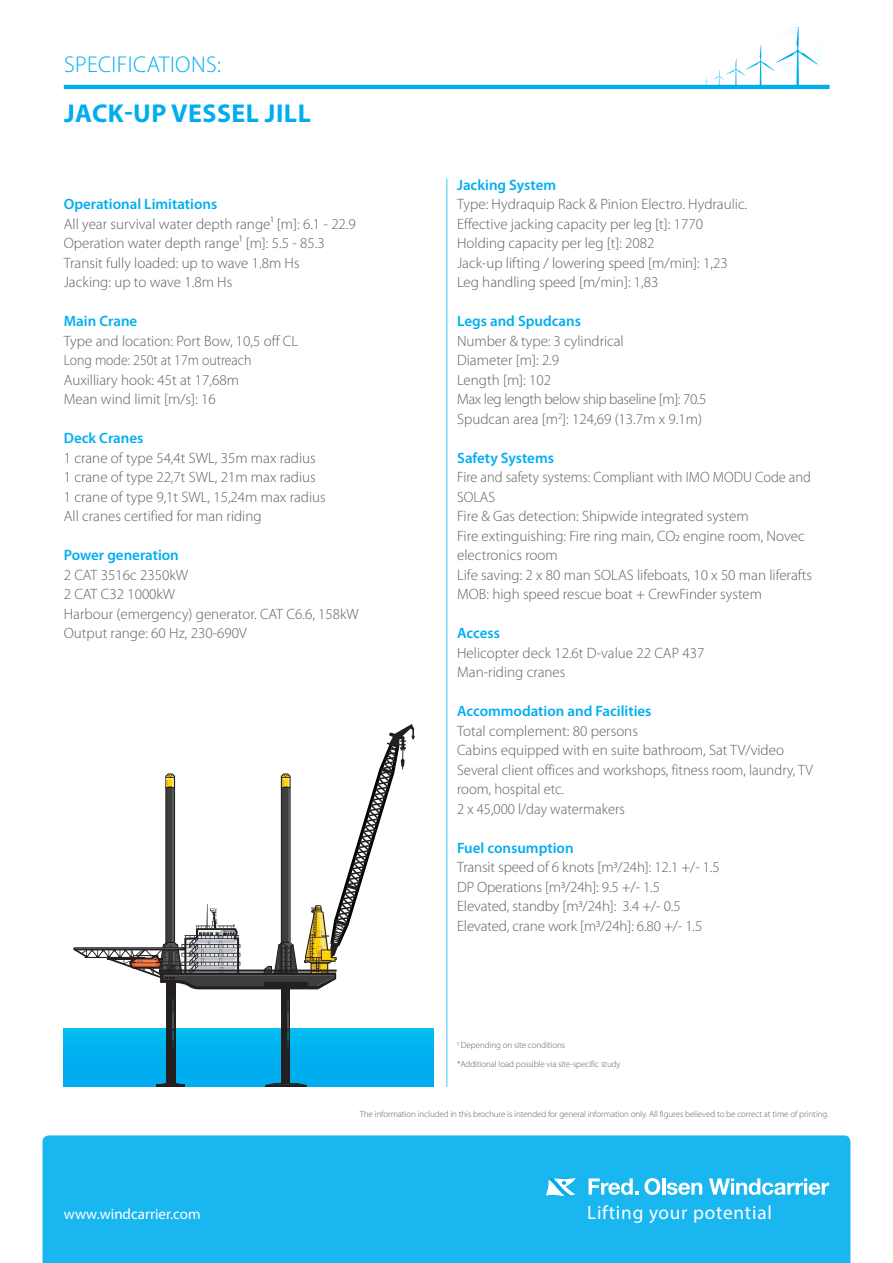
<style>
.page{position:relative;width:893px;height:1263px;background:#fff}
.page>*{position:absolute;margin:0;border:0;box-sizing:border-box;transform-origin:0 0}
.t1{font:700 25.95px "Myriad Pro";letter-spacing:.02em;color:#00aeef}
.t2{font:300 22.95px "Myriad Pro";letter-spacing:.02em;color:#00aeef}
.t3{font:19.2px "Myriad Pro";letter-spacing:.04em;color:#fff}
.t4{font:300 15px/19.5px "Myriad Pro";color:#5f5f62}
.t5{font:600 15px "Myriad Pro";color:#00aeef}
.t6{font:300 15px/19.5px "Myriad Pro";color:#5f5f62;scale:.96 1}
.t7{font:300 15px "Myriad Pro";letter-spacing:-.025em;color:#5f5f62}
.t8{font:300 15px "Myriad Pro";color:#5f5f62;scale:.92 1}
.t9{font:15px "Myriad Pro";color:#fff}
.t10{font:300 9px "Myriad Pro";letter-spacing:-.01em;color:#5f5f62}
</style>
<div class="page">
<hr style="left:446px;top:179px;width:1px;height:908px;background:#40c7f4">
<div style="left:64px;top:1029px;width:369px;height:58px;background:linear-gradient(to right,#00b2ef,#00b2ef)"></div>
<hr style="left:73px;top:947px;width:113px;height:3px;background:#231f20;border-radius:2px">
<hr style="left:265px;top:1085px;width:42px;height:2px;background:#231f20">
<svg style="left:265px;top:1083px;width:42px;height:2px"></svg>
<hr style="left:157px;top:1085px;width:28px;height:2px;background:#231f20">
<svg style="left:157px;top:1083px;width:28px;height:2px"></svg>
<div style="left:282px;top:988px;width:8px;height:96px;background:#231f20"></div>
<div style="left:166px;top:981px;width:9px;height:102px;background:#231f20"></div>
<svg style="left:287px;top:999px;width:2px;height:51px"></svg>
<svg style="left:172px;top:999px;width:2px;height:51px"></svg>
<svg style="left:74px;top:724px;width:341px;height:265px"></svg>
<div style="left:43px;top:1135px;width:807px;height:128px;background:#1ab6f0"></div>
<svg style="left:545px;top:1177px;width:32px;height:19px"></svg>
<svg style="left:589px;top:1178px;width:49px;height:17px"></svg>
<svg style="left:644px;top:1178px;width:16px;height:17px"></svg>
<hr style="left:662px;top:1178px;width:3px;height:16px;background:#fff">
<svg style="left:667px;top:1182px;width:35px;height:13px"></svg>
<svg style="left:709px;top:1178px;width:120px;height:17px"></svg>
<hr style="left:64px;top:85px;width:766px;height:4px;background:#00aeef">
<svg style="left:704px;top:27px;width:114px;height:58px"></svg>
<p class="t2" style="left:64px;top:52px;width:159px">SPECIFICATIONS:</p>
<p class="t1" style="left:64px;top:98px;width:248px">JACK-UP VESSEL JILL</p>
<p class="t5" style="left:64px;top:196px;width:155px">Operational Limitations</p>
<p class="t4" style="left:64px;top:214px;width:294px">All year survival water depth range¹ [m]: 6.1 - 22.9</p>
<p class="t4" style="left:64px;top:234px;width:262px">Operation water depth range¹ [m]: 5.5 - 85.3</p>
<p class="t4" style="left:64px;top:253px;width:237px">Transit fully loaded: up to wave 1.8m Hs</p>
<p class="t4" style="left:64px;top:273px;width:170px">Jacking: up to wave 1.8m Hs</p>
<p class="t5" style="left:64px;top:313px;width:75px">Main Crane</p>
<p class="t4" style="left:64px;top:331px;width:236px">Type and location: Port Bow, 10,5 off CL</p>
<p class="t8" style="left:64px;top:352px;width:205px">Long mode: 250t at 17m outreach</p>
<p class="t4" style="left:64px;top:370px;width:177px">Auxilliary hook: 45t at 17,68m</p>
<p class="t4" style="left:64px;top:390px;width:153px">Mean wind limit [m/s]: 16</p>
<p class="t5" style="left:64px;top:430px;width:81px">Deck Cranes</p>
<p class="t4" style="left:64px;top:448px;width:254px">1 crane of type 54,4t SWL, 35m max radius</p>
<p class="t4" style="left:64px;top:468px;width:254px">1 crane of type 22,7t SWL, 21m max radius</p>
<p class="t4" style="left:64px;top:487px;width:263px">1 crane of type 9,1t SWL, 15,24m max radius</p>
<p class="t4" style="left:64px;top:507px;width:199px">All cranes certified for man riding</p>
<p class="t5" style="left:64px;top:547px;width:117px">Power generation</p>
<p class="t4" style="left:64px;top:565px;width:126px">2 CAT 3516c 2350kW</p>
<p class="t4" style="left:64px;top:585px;width:113px">2 CAT C32 1000kW</p>
<p class="t4" style="left:64px;top:604px;width:297px">Harbour (emergency) generator. CAT C6.6, 158kW</p>
<p class="t4" style="left:64px;top:624px;width:185px">Output range: 60 Hz, 230-690V</p>
<p class="t5" style="left:457px;top:176px;width:100px">Jacking System</p>
<p class="t4" style="left:457px;top:195px;width:292px">Type: Hydraquip Rack &amp; Pinion Electro. Hydraulic.</p>
<p class="t4" style="left:457px;top:214px;width:247px">Effective jacking capacity per leg [t]: 1770</p>
<p class="t4" style="left:457px;top:234px;width:199px">Holding capacity per leg [t]: 2082</p>
<p class="t4" style="left:457px;top:253px;width:272px">Jack-up lifting / lowering speed [m/min]: 1,23<br>Leg handling speed [m/min]: 1,83</p>
<p class="t5" style="left:457px;top:313px;width:125px">Legs and Spudcans</p>
<p class="t4" style="left:457px;top:331px;width:168px">Number &amp; type: 3 cylindrical</p>
<p class="t4" style="left:457px;top:351px;width:104px">Diameter [m]: 2.9</p>
<p class="t4" style="left:457px;top:370px;width:95px">Length [m]: 102</p>
<p class="t7" style="left:457px;top:391px;width:251px">Max leg length below ship baseline [m]: 70.5</p>
<p class="t4" style="left:457px;top:409px;width:246px">Spudcan area [m<sup>2</sup>]: 124,69 (13.7m x 9.1m)</p>
<p class="t5" style="left:457px;top:449px;width:98px">Safety Systems</p>
<p class="t6" style="left:457px;top:468px;width:370px">Fire and safety systems: Compliant with IMO MODU Code and<br>SOLAS</p>
<p class="t4" style="left:457px;top:507px;width:293px">Fire &amp; Gas detection: Shipwide integrated system</p>
<p class="t4" style="left:457px;top:526px;width:349px">Fire extinguishing: Fire ring main, CO2 engine room, Novec electronics room</p>
<p class="t4" style="left:457px;top:565px;width:357px">Life saving: 2 x 80 man SOLAS lifeboats, 10 x 50 man liferafts</p>
<p class="t4" style="left:457px;top:585px;width:306px">MOB: high speed rescue boat + CrewFinder system</p>
<p class="t5" style="left:457px;top:625px;width:44px">Access</p>
<p class="t4" style="left:457px;top:643px;width:249px">Helicopter deck 12.6t D-value 22 CAP 437</p>
<p class="t4" style="left:457px;top:663px;width:110px">Man-riding cranes</p>
<p class="t5" style="left:457px;top:703px;width:196px">Accommodation and Facilities</p>
<p class="t4" style="left:457px;top:721px;width:182px">Total complement: 80 persons</p>
<p class="t4" style="left:457px;top:741px;width:328px">Cabins equipped with en suite bathroom, Sat TV/video</p>
<p class="t4" style="left:457px;top:760px;width:357px">Several client offices and workshops, fitness room, laundry, TV room, hospital etc.</p>
<p class="t4" style="left:457px;top:799px;width:169px">2 x 45,000 l/day watermakers</p>
<p class="t5" style="left:457px;top:839px;width:118px">Fuel consumption</p>
<p class="t4" style="left:457px;top:858px;width:264px">Transit speed of 6 knots [m3/24h]: 12.1 +/- 1.5</p>
<p class="t4" style="left:457px;top:877px;width:225px">DP Operations [m3/24h]: 9.5 +/- 1.5<br>Elevated, standby [m3/24h]: 3.4 +/- 0.5</p>
<p class="t4" style="left:457px;top:916px;width:247px">Elevated, crane work [m3/24h]: 6.80 +/- 1.5</p>
<p class="t10" style="left:457px;top:1040px;width:110px">1 Depending on site conditions</p>
<p class="t10" style="left:457px;top:1059px;width:165px">*Additional load possible via site-specific study</p>
<p class="t10" style="left:360px;top:1109px;width:470px">The information included in this brochure is intended for general information only. All figures believed to be correct at time of printing.</p>
<p class="t9" style="left:64px;top:1204px;width:138px">www.windcarrier.com</p>
<p class="t3" style="left:587px;top:1200px;width:186px">Lifting your potential</p>
</div>
